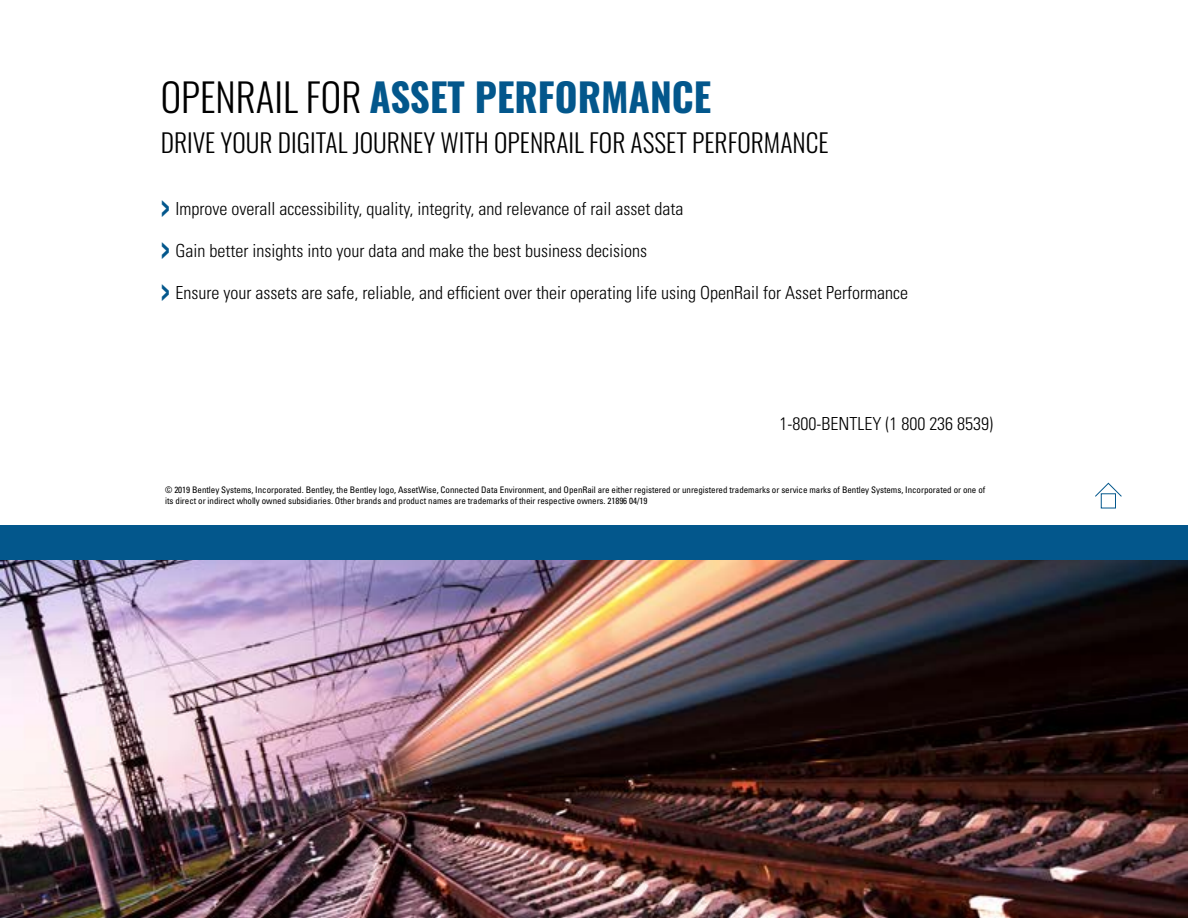
<style>
.page{position:relative;width:1188px;height:918px;background:#fff}
.page>*{position:absolute;margin:0;border:0;box-sizing:border-box;transform-origin:0 0}
.t1{font:700 39px "Oswald";color:#03578c}
.t2{font:300 25.5px "Oswald";color:#000}
.t3{font:300 condensed 18px "Univers";color:#000}
.t4{font:condensed 9px/10.8px "Univers";letter-spacing:-.005em;color:#000}
.s1{font-weight:300;color:#000}
.s2{font-family:"Oswald";font-weight:700;font-stretch:normal;font-size:30px;color:#03578c}
</style>
<div class="page">
<div style="left:1101px;top:493px;width:15px;height:16px;border:1px solid #03578c"></div>
<svg style="left:1095px;top:482px;width:27px;height:16px"></svg>
<div style="left:0;top:525px;width:1188px;height:36px;background:#03578c"></div>
<img style="left:0;top:561px;width:1188px;height:357px">
<h1 class="t1" style="left:161px;top:76px;width:552px"><span class="s1">OPENRAIL FOR</span> ASSET PERFORMANCE</h1>
<h2 class="t2" style="left:161px;top:120px;width:669px">DRIVE YOUR DIGITAL JOURNEY WITH OPENRAIL FOR ASSET PERFORMANCE</h2>
<h3 class="t3" style="left:161px;top:198px;width:524px"><span class="s2">&gt;</span> Improve overall accessibility, quality, integrity, and relevance of rail asset data</h3>
<h3 class="t3" style="left:161px;top:240px;width:488px"><span class="s2">&gt;</span> Gain better insights into your data and make the best business decisions</h3>
<h3 class="t3" style="left:161px;top:282px;width:749px"><span class="s2">&gt;</span> Ensure your assets are safe, reliable, and efficient over their operating life using OpenRail for Asset Performance</h3>
<h3 class="t3" style="left:779px;top:413px;width:215px">1-800-BENTLEY (1 800 236 8539)</h3>
<p class="t4" style="left:165px;top:484px;width:822px">© 2019 Bentley Systems, Incorporated. Bentley, the Bentley logo, AssetWise, Connected Data Environment, and OpenRail are either registered or unregistered trademarks or service marks of Bentley Systems, Incorporated or one of its direct or indirect wholly owned subsidiaries. Other brands and product names are trademarks of their respective owners. 21896 04/19</p>
</div>
